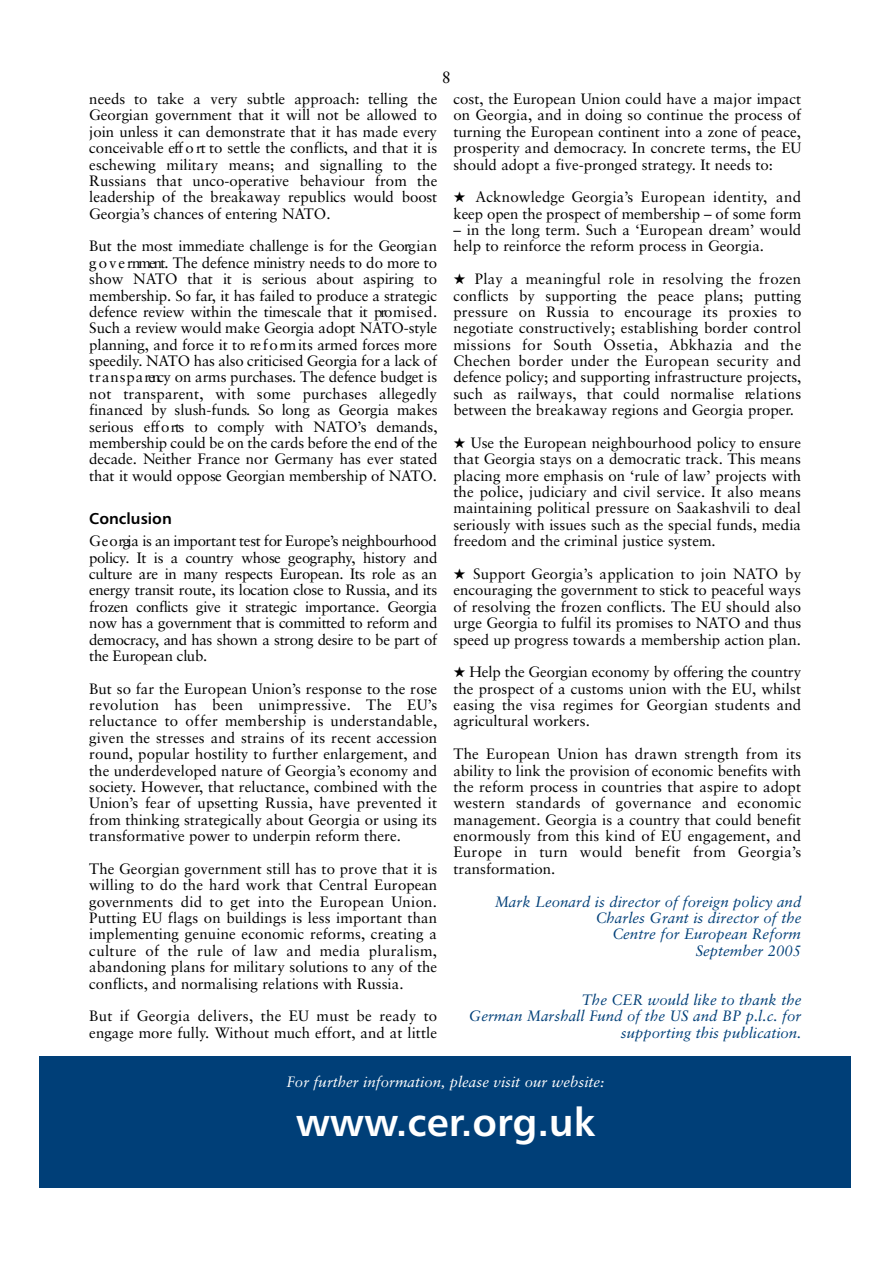
<style>
.page{position:relative;width:893px;height:1263px;background:#fff}
.page>*{position:absolute;margin:0;border:0;box-sizing:border-box;transform-origin:0 0}
.t1{font:39.6px "Humanist 777 BT Bold B";color:#fff}
.t2{font:16.35px "Sabon";color:#000}
.t3{font:15.75px "Humanist 777 BT Bold B";color:#000}
.t4{font:15px/16.4px "Sabon";color:#000;text-align:justify}
.t5{font:italic 15px/16.4px "Sabon";color:#003f78;text-align:right}
.t6{font:italic 15px "Sabon";color:#fff}
</style>
<div class="page">
<div style="left:39px;top:1057px;width:812px;height:131px;background:#003f78"></div>
<p class="t2" style="left:442px;top:70px;width:11px">8</p>
<p class="t4" style="left:89px;top:92px;width:349px">needs to take a very subtle approach: telling the G e o rgian government that it will not be allowed to join unless it can demonstrate that it has made every conceivable eff o rt to settle the conflicts, and that it is eschewing military means; and signalling to the Russians that unco-operative behaviour from the leadership of the breakaway republics would boost G e o rg ia ’s chances of entering NATO.</p>
<p class="t4" style="left:89px;top:239px;width:350px">But the most immediate challenge is for the Georg ia n g o v e rnment. The defence ministry needs to do more to show NATO that it is serious about aspiring to membership. So far, it has failed to produce a strategic defence review within the timescale that it pro m is e d .<br>Such a review would make Georgia adopt NAT O -sty le planning, and force it to re f o rmits armed forces more sp e e d ily. NATO has also criticised Georgia for a lack of t r a n s p a rency on arms purchases. The defence budget is not transparent, with some purchases allegedly financed by slush-funds. So long as Georgia makes serious eff o rts to comply with NAT O ’s demands, membership could be on the cards before the end of the decade. Neither France nor Germany has ever stated that it would oppose Georgian membership of NAT O .</p>
<p class="t3" style="left:89px;top:512px;width:84px">Conclusion</p>
<p class="t4" style="left:89px;top:534px;width:349px">G e o rgia is an important test for Euro p e ’s neighbourh o o d p o lic y. It is a country whose geography, history and c u ltu re are in many respects European. Its role as an e n e rgy transit route, its location close to Russia, and its frozen conflicts give it strategic importance. Georg ia now has a government that is committed to re fo rm and d e m o c ra c y, and has shown a strong desire to be part of the European club.</p>
<p class="t4" style="left:89px;top:682px;width:349px">But so far the European Union’s response to the rose revolution has been unimpressive. The EU’s reluctance to offer membership is understandable, given the stresses and strains of its recent accession round, popular hostility to further enlargement, and the underdeveloped nature of Georgia’s economy and society. However, that reluctance, combined with the Union’s fear of upsetting Russia, have prevented it from thinking strategically about Georgia or using its transformative power to underpin reform there.</p>
<p class="t4" style="left:89px;top:862px;width:349px">The Georgian government still has to prove that it is willing to do the hard work that Central European governments did to get into the European Union.<br>Putting EU flags on buildings is less important than implementing genuine economic reforms, creating a culture of the rule of law and media pluralism, abandoning plans for military solutions to any of the conflicts, and normalising relations with Russia.</p>
<p class="t4" style="left:89px;top:1009px;width:349px">But if Georgia delivers, the EU must be ready to engage more fully. Without much effort, and at little</p>
<p class="t4" style="left:453px;top:92px;width:349px">cost, the European Union could have a major impact on Georgia, and in doing so continue the process of turning the European continent into a zone of peace, prosperity and democracy. In concrete terms, the EU should adopt a five-pronged strategy. It needs to:</p>
<p class="t4" style="left:453px;top:190px;width:349px">★ Acknowledge Georgia’s European identity, and keep open the prospect of membership – of some form</p>
<p class="t4" style="left:453px;top:223px;width:349px">– in the long term. Such a ‘European dream’ would help to reinforce the reform process in Georgia.</p>
<p class="t4" style="left:453px;top:272px;width:349px">★ Play a meaningful role in resolving the frozen conflicts by supporting the peace plans; putting p re s s u re on Russia to encourage its proxies to negotiate constructively; establishing border control missions for South Ossetia, Abkhazia and the Chechen border under the European security and defence policy; and supporting infrastructure projects, such as railways, that could normalise re la tio n s between the breakaway regions and Georgia proper.</p>
<p class="t4" style="left:453px;top:436px;width:349px">★ Use the European neighbourhood policy to ensure that Georgia stays on a democratic track. This means placing more emphasis on ‘rule of law’ projects with the police, judiciary and civil service. It also means maintaining political pressure on Saakashvili to deal seriously with issues such as the special funds, media freedom and the criminal justice system.</p>
<p class="t4" style="left:453px;top:567px;width:349px">★ Support Georgia’s application to join NATO by encouraging the government to stick to peaceful ways of resolving the frozen conflicts. The EU should also urge Georgia to fulfil its promises to NATO and thus speed up progress towards a membership action plan.</p>
<p class="t4" style="left:453px;top:665px;width:349px">★ Help the Georgian economy by offering the country the prospect of a customs union with the EU, whilst easing the visa regimes for Georgian students and agricultural workers.</p>
<p class="t4" style="left:453px;top:747px;width:349px">The European Union has drawn strength from its ability to link the provision of economic benefits with the reform process in countries that aspire to adopt w e s te rn standards of governance and economic management. Georgia is a country that could benefit enormously from this kind of EU engagement, and E u rope in turn would benefit from Georg ia ’s transformation.</p>
<p class="t5" style="left:494px;top:894px;width:308px">Mark Leonard is director of foreign policy and<br>Charles Grant is director of the<br>Centre for European Reform<br>September 2005</p>
<p class="t5" style="left:469px;top:993px;width:334px">The CER would like to thank the<br>German Marshall Fund of the US and BP p.l.c. for supporting this publication.</p>
<p class="t6" style="left:286px;top:1075px;width:319px">For further information, please visit our website:</p>
<h1 class="t1" style="left:296px;top:1106px;width:301px">www.cer.org.uk</h1>
</div>
